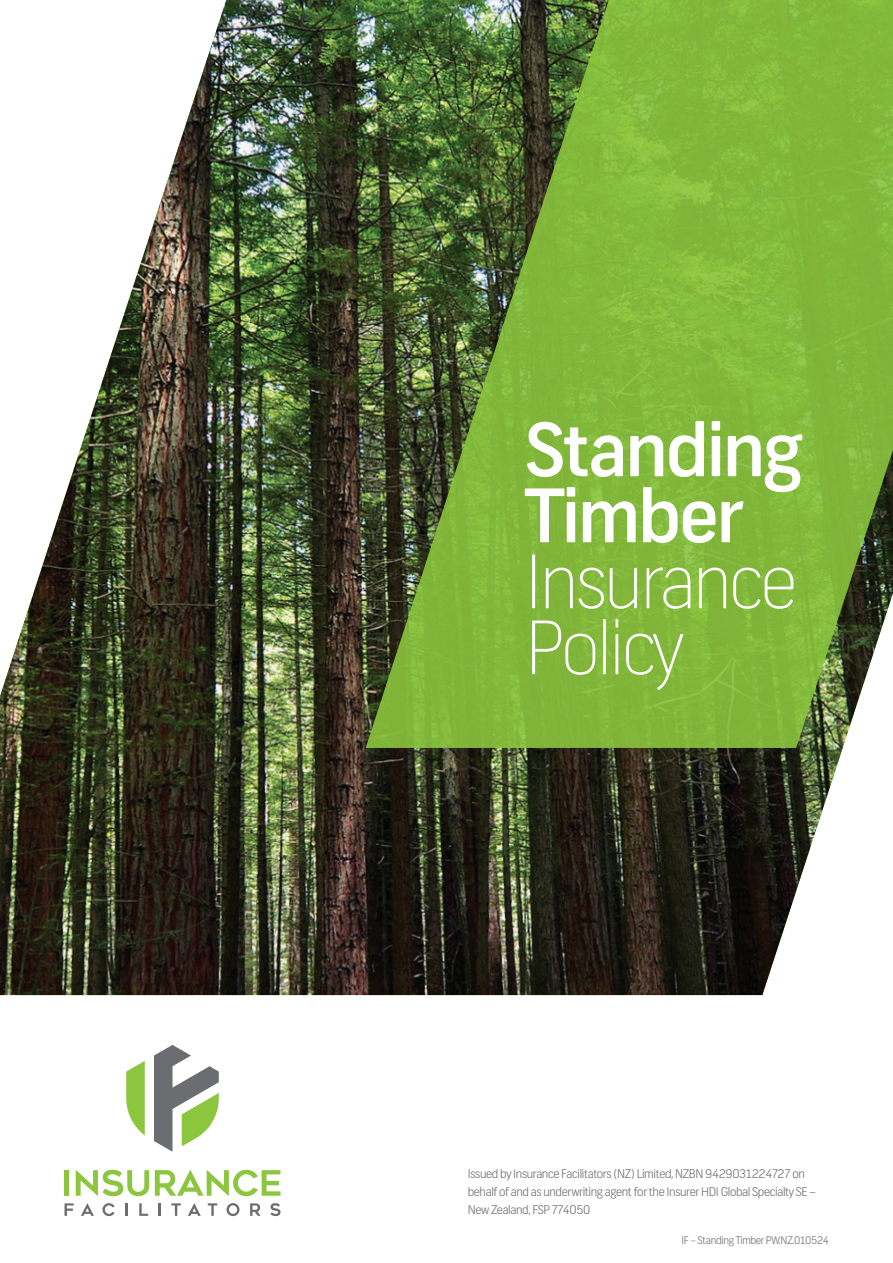
<style>
.page{position:relative;width:893px;height:1263px;background:#fff}
.page>*{position:absolute;margin:0;border:0;box-sizing:border-box;transform-origin:0 0}
.t1{font:100 73.5px "Frank";letter-spacing:-.03em;color:#fff}
.t2{font:500 73.5px "Frank";letter-spacing:-.03em;color:#fff}
.t3{font:300 12px "Frank";letter-spacing:-.03em;color:#6c6d70}
.t4{font:300 10.5px "Frank";letter-spacing:-.03em;color:#6c6d70}
</style>
<div class="page">
<img style="left:0;top:0;width:843px;height:995px">
<svg style="left:366px;top:0;width:527px;height:748px;background:#74a03a"></svg>
<svg style="left:126px;top:1061px;width:19px;height:74px"></svg>
<svg style="left:154px;top:1045px;width:65px;height:107px"></svg>
<svg style="left:65px;top:1203px;width:9px;height:13px"></svg>
<svg style="left:81px;top:1203px;width:13px;height:13px"></svg>
<svg style="left:103px;top:1203px;width:12px;height:13px"></svg>
<svg style="left:125px;top:1203px;width:3px;height:13px"></svg>
<svg style="left:139px;top:1203px;width:9px;height:13px"></svg>
<svg style="left:159px;top:1203px;width:2px;height:13px"></svg>
<svg style="left:171px;top:1203px;width:10px;height:13px"></svg>
<svg style="left:188px;top:1203px;width:13px;height:13px"></svg>
<svg style="left:208px;top:1203px;width:9px;height:13px"></svg>
<svg style="left:227px;top:1203px;width:12px;height:13px"></svg>
<svg style="left:250px;top:1203px;width:11px;height:13px"></svg>
<svg style="left:270px;top:1203px;width:10px;height:13px"></svg>
<hr style="left:65px;top:1170px;width:4px;height:26px;background:#8bc63e">
<svg style="left:76px;top:1170px;width:73px;height:26px"></svg>
<svg style="left:155px;top:1170px;width:125px;height:26px"></svg>
<p class="t2" style="left:525px;top:405px;width:278px">Standing</p>
<p class="t2" style="left:525px;top:471px;width:220px">Timber</p>
<p class="t1" style="left:525px;top:537px;width:273px">Insurance</p>
<p class="t1" style="left:525px;top:603px;width:159px">Policy</p>
<p class="t3" style="left:468px;top:1166px;width:339px">Issued by Insurance Facilitators (NZ) Limited, NZBN 9429031224727 on</p>
<p class="t3" style="left:468px;top:1184px;width:350px">behalf of and as underwriting agent for the Insurer HDI Global Specialty SE –</p>
<p class="t3" style="left:468px;top:1202px;width:124px">New Zealand, FSP 774050</p>
<p class="t4" style="left:681px;top:1234px;width:149px">IF – Standing Timber PW.NZ.010524</p>
</div>
